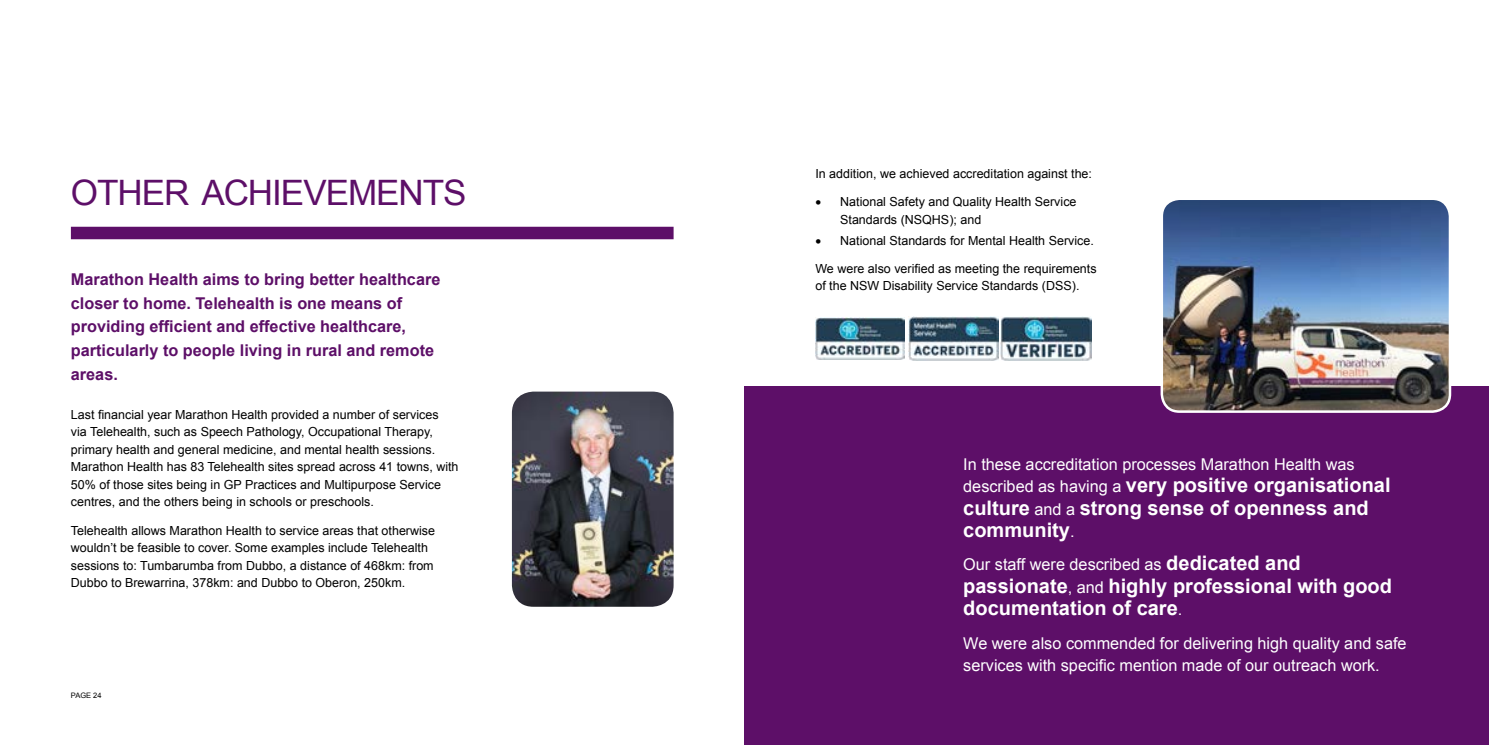
<style>
.page{position:relative;width:1489px;height:745px;background:#fff}
.page>*{position:absolute;margin:0;border:0;box-sizing:border-box;transform-origin:0 0}
.t1{font:35px "Arial";letter-spacing:-.03em;color:#5d0f68}
.t2{font:700 20px/22.5px "Arial";color:#fff}
.t3{font:16.25px/22.5px "Arial";color:#fff}
.t4{font:700 16.25px/23.8px "Arial";color:#5d0f68}
.t5{font:12.5px/17.5px "Arial";color:#000}
.t6{font:7.5px "Arial";color:#000}
.s1{font-weight:400;font-size:16.25px}
.s2{font-weight:700;font-size:20px}
</style>
<div class="page">
<div style="left:744px;top:386px;width:744px;height:358px;background:#5d0f68"></div>
<div style="left:71px;top:226px;width:602px;height:13px;background:#5d0f68"></div>
<img style="left:1163px;top:200px;width:286px;height:211px">
<div style="left:1160px;top:197px;width:290px;height:215px;border:2px solid #fff;border-radius:18px"></div>
<img style="left:512px;top:391px;width:161px;height:215px">
<img style="left:1000px;top:316px;width:90px;height:44px">
<img style="left:908px;top:316px;width:90px;height:44px">
<img style="left:815px;top:317px;width:89px;height:42px">
<p class="t5" style="left:815px;top:165px;width:278px">In addition, we achieved accreditation against the:</p>
<p class="t5" style="left:840px;top:193px;width:238px;text-indent:-25px">• National Safety and Quality Health Service<br>Standards (NSQHS); and</p>
<p class="t5" style="left:815px;top:231px;width:280px">• National Standards for Mental Health Service.</p>
<p class="t5" style="left:815px;top:259px;width:283px">We were also verified as meeting the requirements</p>
<h1 class="t1" style="left:71px;top:170px;width:397px">OTHER ACHIEVEMENTS</h1>
<h3 class="t4" style="left:71px;top:267px;width:371px">Marathon Health aims to bring better healthcare</h3>
<p class="t5" style="left:815px;top:277px;width:265px">of the NSW Disability Service Standards (DSS).</p>
<h3 class="t4" style="left:71px;top:291px;width:365px">closer to home. Telehealth is one means of providing efficient and effective healthcare, particularly to people living in rural and remote areas.</h3>
<p class="t5" style="left:71px;top:405px;width:389px">Last financial year Marathon Health provided a number of services<br>via Telehealth, such as Speech Pathology, Occupational Therapy, primary health and general medicine, and mental health sessions.<br>Marathon Health has 83 Telehealth sites spread across 41 towns, with 50% of those sites being in GP Practices and Multipurpose Service centres, and the others being in schools or preschools.</p>
<p class="t5" style="left:71px;top:521px;width:366px">Telehealth allows Marathon Health to service areas that otherwise wouldn’t be feasible to cover. Some examples include Telehealth sessions to: Tumbarumba from Dubbo, a distance of 468km: from Dubbo to Brewarrina, 378km: and Dubbo to Oberon, 250km.</p>
<h3 class="t3" style="left:963px;top:452px;width:393px">In these accreditation processes Marathon Health was</h3>
<h2 class="t2" style="left:963px;top:474px;width:429px"><span class="s1">described as having a</span> very positive organisational culture <span class="s1">and a</span> strong sense of openness and community<span class="s1">.</span></h2>
<h3 class="t3" style="left:963px;top:553px;width:339px">Our staff were described as <span class="s2">dedicated and</span></h3>
<h2 class="t2" style="left:963px;top:575px;width:430px">passionate<span class="s1">, and</span> highly professional with good documentation of care<span class="s1">.</span></h2>
<h3 class="t3" style="left:963px;top:631px;width:445px">We were also commended for delivering high quality and safe services with specific mention made of our outreach work.</h3>
<p class="t6" style="left:71px;top:690px;width:32px">PAGE 24</p>
</div>
